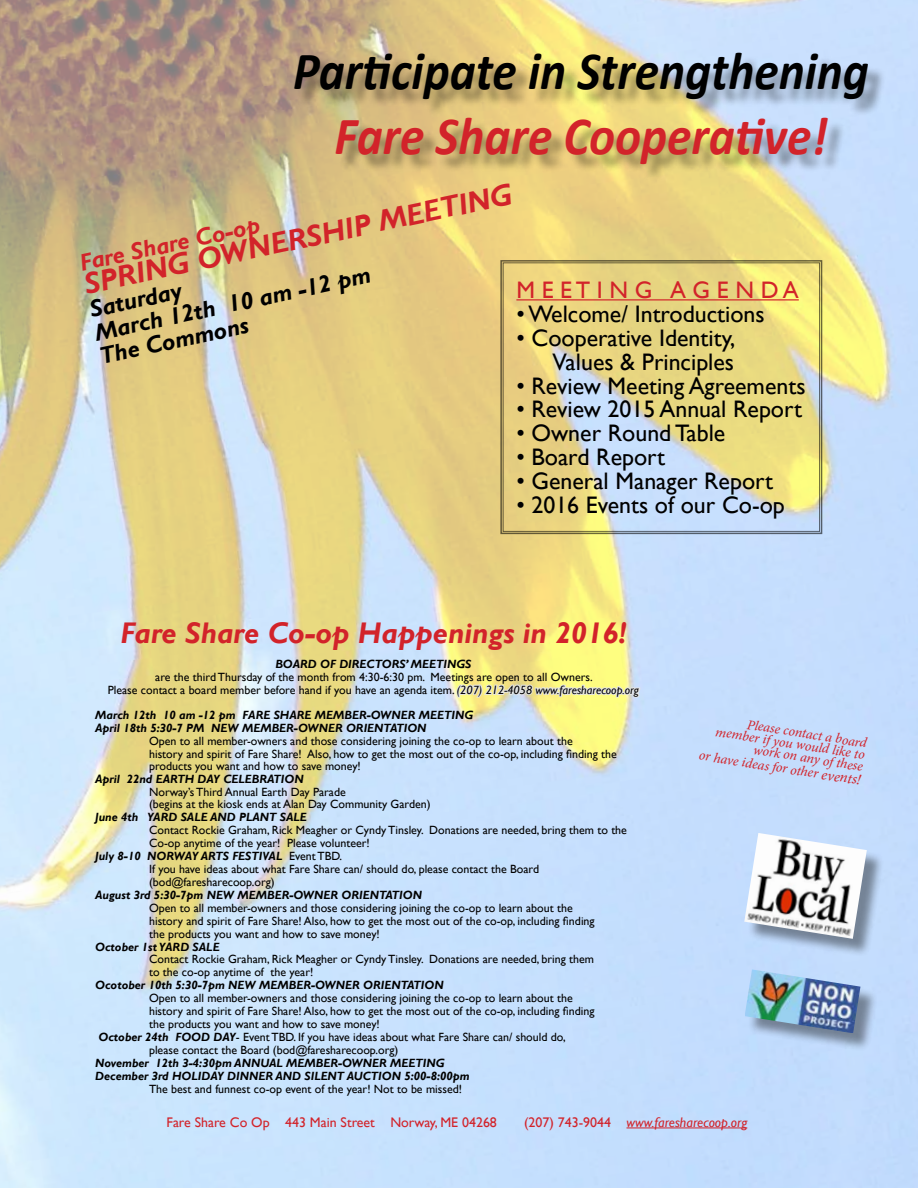
<style>
.page{position:relative;width:918px;height:1188px;background:#fff}
.page>*{position:absolute;margin:0;border:0;box-sizing:border-box;transform-origin:0 0}
.t1{font:italic 700 54px "Calibri";color:#000;scale:.91 1}
.t2{font:italic 700 54px "Calibri";color:#d2232a;scale:.91 1}
.t3{font:italic 700 29.85px "Gill Sans";color:#d2232a}
.t4{font:23.85px/23.9px "Gill Sans";color:#000;text-align:right}
.t5{font:italic 700 23.85px/23.9px "Gill Sans";color:#000}
.t6{font:italic 700 23.85px "Gill Sans";color:#d2232a}
.t7{font:23.85px "Gill Sans";color:#d2232a}
.t8{font:italic 13.95px/12px "Minion Pro";color:#d2232a;text-align:right}
.t9{font:13.95px "Gill Sans";color:#d2232a}
.t10{font:italic 13.95px "Gill Sans";color:#d2232a}
.t11{font:12px/12.9px "Gill Sans";color:#000}
.t12{font:italic 700 12px/12.9px "Gill Sans";color:#000}
.s1{font-style:italic}
.s2{font-weight:400;font-style:normal}
.s3{font-weight:700;font-style:italic}
.s4{font-style:normal}
.s5{font-size:15px}
</style>
<div class="page">
<img style="left:0;top:0;width:918px;height:1188px">
<div style="left:297px;top:55px;width:589px;height:127px;background:#000;opacity:.4"></div>
<svg style="left:455px;top:661px;width:188px;height:38px;background:#f1ec9c"></svg>
<div style="left:747px;top:836px;width:138px;height:121px;background:#000;opacity:.41"></div>
<img style="left:744px;top:833px;width:123px;height:106px">
<div style="left:747px;top:973px;width:132px;height:78px;background:#000;opacity:.41"></div>
<img style="left:745px;top:969px;width:115px;height:64px">
<hr style="left:627px;top:1128px;width:120px;height:1px;background:#d2232a">
<svg style="left:500px;top:259px;width:323px;height:276px;background:#ded59a"></svg>
<hr style="left:516px;top:299px;width:283px;height:1px;background:#d2232a">
<h1 class="t1" style="left:293px;top:37px;width:634px">Participate in Strengthening</h1>
<h1 class="t2" style="left:335px;top:102px;width:543px">Fare Share Cooperative!</h1>
<h2 class="t3" style="left:81px;top:267px;width:438px;rotate:-12deg">SPRING OWNERSHIP MEETING</h2>
<h3 class="t6" style="left:77px;top:249px;width:185px;rotate:-12deg">Fare Share Co-op</h3>
<h3 class="t5" style="left:88px;top:298px;width:283px;rotate:-12deg">Saturday<br>March 12th 10 am -12 pm<br>The Commons</h3>
<h3 class="t7" style="left:516px;top:276px;width:284px">M E E T I N G A G E N D A</h3>
<h3 class="t4" style="left:516px;top:302px;width:250px">• Welcome/ Introductions</h3>
<h3 class="t4" style="left:516px;top:326px;width:221px">• Cooperative Identity,<br>Values &amp; Principles</h3>
<h3 class="t4" style="left:516px;top:374px;width:291px">• Review Meeting Agreements</h3>
<h3 class="t4" style="left:516px;top:398px;width:287px">• Review 2015 Annual Report</h3>
<h3 class="t4" style="left:516px;top:422px;width:210px">• Owner Round Table</h3>
<h3 class="t4" style="left:516px;top:446px;width:150px">• Board Report</h3>
<h3 class="t4" style="left:516px;top:470px;width:258px">• General Manager Report</h3>
<h3 class="t4" style="left:516px;top:494px;width:270px">• 2016 Events of our Co-op</h3>
<h2 class="t3" style="left:120px;top:616px;width:508px">Fare Share Co-op Happenings in 2016!</h2>
<p class="t12" style="left:275px;top:658px;width:198px">BOARD OF DIRECTORS’ MEETINGS</p>
<p class="t11" style="left:108px;top:671px;width:533px;text-align:center">are the third Thursday of the month from 4:30-6:30 pm. Meetings are open to all Owners.<br>Please contact a board member before hand if you have an agenda item. <span class="s1">(207) 212-4058 www.faresharecoop.org</span></p>
<p class="t12" style="left:95px;top:709px;width:380px">March 12th 10 am -12 pm FARE SHARE MEMBER-OWNER MEETING<br>April 18th 5:30-7 PM NEW MEMBER-OWNER ORIENTATION</p>
<p class="t11" style="left:149px;top:734px;width:469px">Open to all member-owners and those considering joining the co-op to learn about the<br>history and spirit of Fare Share! Also, how to get the most out of the co-op, including finding the products you want and how to save money!</p>
<p class="t12" style="left:95px;top:773px;width:210px">April 22nd EARTH DAY CELEBRATION</p>
<p class="t11" style="left:149px;top:787px;width:283px;line-height:12px">Norway’s Third Annual Earth Day Parade<br>(begins at the kiosk ends at Alan Day Community Garden)</p>
<p class="t12" style="left:95px;top:811px;width:213px">June 4th YARD SALE AND PLANT SALE</p>
<p class="t11" style="left:149px;top:824px;width:479px">Contact Rockie Graham, Rick Meagher or Cyndy Tinsley. Donations are needed, bring them to the</p>
<p class="t11" style="left:149px;top:837px;width:222px">Co-op anytime of the year! Please volunteer!</p>
<p class="t12" style="left:95px;top:850px;width:249px">July 8-10 NORWAY ARTS FESTIVAL <span class="s2">Event TBD.</span></p>
<p class="t11" style="left:149px;top:863px;width:392px">If you have ideas about what Fare Share can/ should do, please contact the Board</p>
<p class="t11" style="left:149px;top:876px;width:127px">(bod@faresharecoop.org)</p>
<p class="t12" style="left:95px;top:889px;width:329px">August 3rd 5:30-7pm NEW MEMBER-OWNER ORIENTATION</p>
<p class="t11" style="left:149px;top:901px;width:447px">Open to all member-owners and those considering joining the co-op to learn about the history and spirit of Fare Share! Also, how to get the most out of the co-op, including finding the products you want and how to save money!</p>
<p class="t12" style="left:95px;top:940px;width:126px">October 1st YARD SALE</p>
<p class="t11" style="left:149px;top:953px;width:447px">Contact Rockie Graham, Rick Meagher or Cyndy Tinsley. Donations are needed, bring them to the co-op anytime of the year!</p>
<p class="t12" style="left:95px;top:979px;width:350px">Ocotober 10th 5:30-7pm NEW MEMBER-OWNER ORIENTATION</p>
<p class="t11" style="left:149px;top:992px;width:425px">Open to all member-owners and those considering joining the co-op to learn about the</p>
<p class="t11" style="left:149px;top:1005px;width:447px">history and spirit of Fare Share! Also, how to get the most out of the co-op, including finding</p>
<p class="t11" style="left:149px;top:1018px;width:232px">the products you want and how to save money!</p>
<p class="t11" style="left:98px;top:1031px;width:469px"><span class="s3">October 24th FOOD DAY</span>- Event TBD. If you have ideas about what Fare Share can/ should do,</p>
<p class="t11" style="left:149px;top:1044px;width:251px">please contact the Board (bod@faresharecoop.org)</p>
<p class="t12" style="left:95px;top:1057px;width:376px">November 12th 3-4:30pm ANNUAL MEMBER-OWNER MEETING<br>December 3rd HOLIDAY DINNER AND SILENT AUCTION 5:00-8:00pm</p>
<p class="t11" style="left:149px;top:1083px;width:315px">The best and funnest co-op event of the year! Not to be missed!</p>
<p class="t9" style="left:166px;top:1114px;width:332px">Fare Share Co Op 443 Main Street Norway, ME 04268</p>
<p class="t10" style="left:524px;top:1114px;width:225px"><span class="s4">(207) 743-9044</span> www.faresharecoop.org</p>
<p class="t8" style="left:718px;top:713px;width:153px;rotate:9deg">Please contact a board member if you would like to work on any of these</p>
<p class="t8" style="left:700px;top:749px;width:165px;rotate:9deg">or have ideas for other <span class="s5">events!</span></p>
</div>
